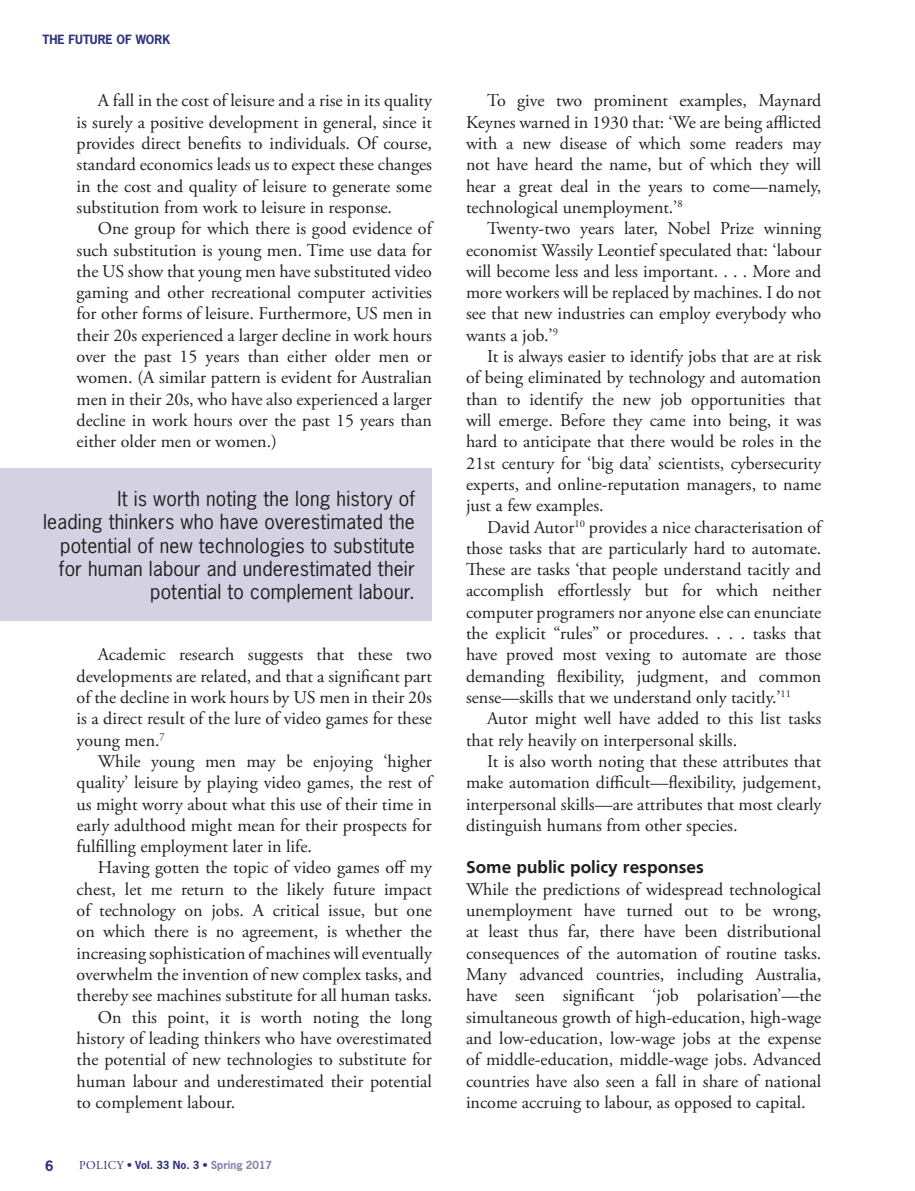
<style>
.page{position:relative;width:915px;height:1191px;background:#fff}
.page>*{position:absolute;margin:0;border:0;box-sizing:border-box;transform-origin:0 0}
._23_CALLOUT_RIGHT{font:19.5px/23.4px "News Gothic Std";letter-spacing:.01em;color:#231f20;text-align:right}
._06_Body_copy{font:18px/21.3px "Adobe Garamond Pro";color:#231f20;text-align:justify}
._07_Body_copy_no_ind{font:18px/21.3px "Adobe Garamond Pro";color:#231f20;text-align:justify}
._10_Sub_head_A{font:700 18px "Frugal Sans";color:#231f20}
.t1{font:700 13.5px "News Gothic Std";color:#30317f}
.t2{font:700 12px "News Gothic Std";color:#30317f}
.t3{font:700 10.5px "News Gothic Std";color:#30317f}
.s1{font-family:"Adobe Garamond Pro";font-weight:400;font-size:12px}
.s2{color:#8981ae}
</style>
<div class="page">
<div style="left:0;top:468px;width:432px;height:153px;background:#d4d1e2"></div>
<p class="t2" style="left:43px;top:31px;width:129px">THE FUTURE OF WORK</p>
<p class="_06_Body_copy" style="left:77px;top:91px;width:357px;text-indent:21px">A fall in the cost of leisure and a rise in its quality is surely a positive development in general, since it provides direct benefits to individuals. Of course, standard economics leads us to expect these changes in the cost and quality of leisure to generate some substitution from work to leisure in response.</p>
<p class="_06_Body_copy" style="left:77px;top:218px;width:357px;text-indent:21px">One group for which there is good evidence of such substitution is young men. Time use data for the US show that young men have substituted video gaming and other recreational computer activities for other forms of leisure. Furthermore, US men in their 20s experienced a larger decline in work hours over the past 15 years than either older men or women. (A similar pattern is evident for Australian men in their 20s, who have also experienced a larger decline in work hours over the past 15 years than either older men or women.)</p>
<p class="_23_CALLOUT_RIGHT" style="left:43px;top:486px;width:373px">It is worth noting the long history of<br>leading thinkers who have overestimated the potential of new technologies to substitute for human labour and underestimated their potential to complement labour.</p>
<p class="_06_Body_copy" style="left:77px;top:644px;width:357px;text-indent:21px">Academic research suggests that these two developments are related, and that a significant part of the decline in work hours by US men in their 20s is a direct result of the lure of video games for these young men.<sup>7</sup></p>
<p class="_06_Body_copy" style="left:77px;top:751px;width:357px;text-indent:21px">While young men may be enjoying ‘higher quality’ leisure by playing video games, the rest of us might worry about what this use of their time in early adulthood might mean for their prospects for fulfilling employment later in life.</p>
<p class="_06_Body_copy" style="left:77px;top:857px;width:357px;text-indent:21px">Having gotten the topic of video games off my chest, let me return to the likely future impact of technology on jobs. A critical issue, but one on which there is no agreement, is whether the increasing sophistication of machines will eventually overwhelm the invention of new complex tasks, and thereby see machines substitute for all human tasks.</p>
<p class="_06_Body_copy" style="left:77px;top:1007px;width:357px;text-indent:21px">On this point, it is worth noting the long history of leading thinkers who have overestimated the potential of new technologies to substitute for human labour and underestimated their potential to complement labour.</p>
<p class="t1" style="left:45px;top:1157px;width:10px">6</p>
<p class="t3" style="left:79px;top:1158px;width:194px"><span class="s1">POLICY</span> • Vol. 33 No. 3 • <span class="s2">Spring 2017</span></p>
<p class="_06_Body_copy" style="left:466px;top:91px;width:357px;text-indent:21px">To give two prominent examples, Maynard Keynes warned in 1930 that: ‘We are being afflicted with a new disease of which some readers may not have heard the name, but of which they will hear a great deal in the years to come—namely, technological unemployment.’<sup>8</sup></p>
<p class="_06_Body_copy" style="left:466px;top:218px;width:357px;text-indent:21px">Twenty-two years later, Nobel Prize winning economist Wassily Leontief speculated that: ‘labour will become less and less important. . . . More and more workers will be replaced by machines. I do not see that new industries can employ everybody who wants a job.’<sup>9</sup></p>
<p class="_06_Body_copy" style="left:466px;top:346px;width:357px;text-indent:21px">It is always easier to identify jobs that are at risk of being eliminated by technology and automation than to identify the new job opportunities that will emerge. Before they came into being, it was hard to anticipate that there would be roles in the 21st century for ‘big data’ scientists, cybersecurity experts, and online-reputation managers, to name just a few examples.</p>
<p class="_06_Body_copy" style="left:466px;top:517px;width:357px;text-indent:21px">David Autor<sup>10</sup> provides a nice characterisation of those tasks that are particularly hard to automate.<br>These are tasks ‘that people understand tacitly and accomplish effortlessly but for which neither computer programers nor anyone else can enunciate the explicit “rules” or procedures. . . . tasks that have proved most vexing to automate are those demanding flexibility, judgment, and common sense—skills that we understand only tacitly.’<sup>11</sup></p>
<p class="_06_Body_copy" style="left:466px;top:708px;width:357px;text-indent:21px">Autor might well have added to this list tasks that rely heavily on interpersonal skills.</p>
<p class="_06_Body_copy" style="left:466px;top:751px;width:357px;text-indent:21px">It is also worth noting that these attributes that make automation difficult—flexibility, judgement, interpersonal skills—are attributes that most clearly distinguish humans from other species.</p>
<p class="_10_Sub_head_A" style="left:466px;top:856px;width:239px">Some public policy responses</p>
<p class="_07_Body_copy_no_ind" style="left:466px;top:879px;width:357px">While the predictions of widespread technological unemployment have turned out to be wrong, at least thus far, there have been distributional consequences of the automation of routine tasks.<br>Many advanced countries, including Australia, have seen significant ‘job polarisation’—the simultaneous growth of high-education, high-wage and low-education, low-wage jobs at the expense of middle-education, middle-wage jobs. Advanced countries have also seen a fall in share of national income accruing to labour, as opposed to capital.</p>
</div>
